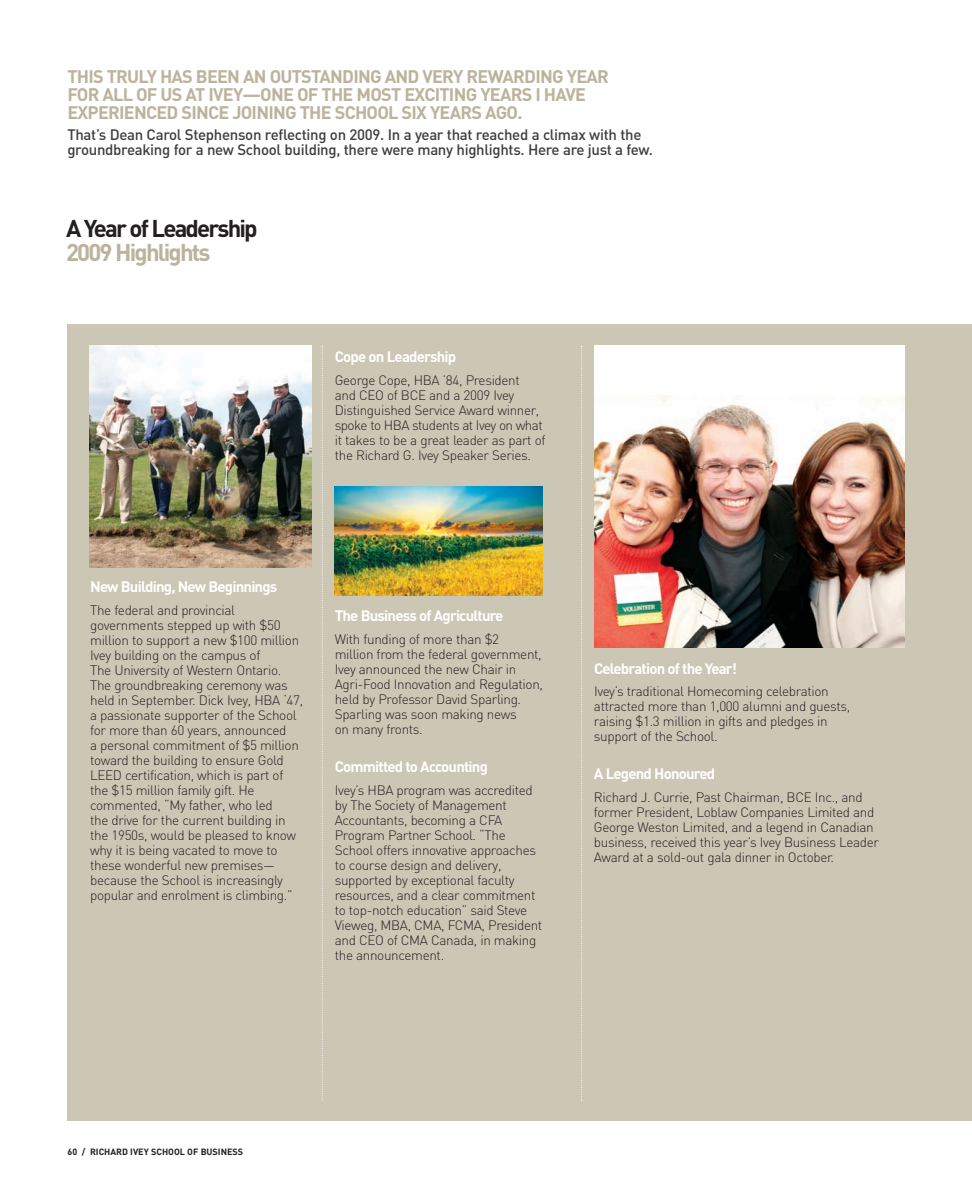
<style>
.page{position:relative;width:972px;height:1188px;background:#fff}
.page>*{position:absolute;margin:0;border:0;box-sizing:border-box;transform-origin:0 0}
.t1{font:700 24px "DIN";letter-spacing:-.075em;color:#231f20}
.t2{font:700 24px "DIN";letter-spacing:-.075em;color:#bcb39d}
.t3{font:700 18px/18px "DIN";letter-spacing:-.045em;color:#bcb39d}
.t4{font:500 15px/15px "DIN";letter-spacing:-.02em;color:#3e3e3f}
.t5{font:700 15px "DIN";letter-spacing:-.055em;color:#fff}
.t6{font:300 13.5px/15px "DIN";letter-spacing:-.025em;color:#231f20}
.t7{font:700 9px "DIN";color:#231f20}
</style>
<div class="page">
<div style="left:68px;top:324px;width:904px;height:796px;background:#ccc6b5"></div>
<img style="left:89px;top:346px;width:222px;height:222px">
<img style="left:335px;top:486px;width:207px;height:110px">
<div style="left:594px;top:346px;width:310px;height:302px;background:#fff"></div>
<img style="left:594px;top:395px;width:310px;height:253px">
<svg style="left:581px;top:346px;width:1px;height:755px"></svg>
<svg style="left:322px;top:345px;width:1px;height:756px"></svg>
<h2 class="t3" style="left:67px;top:68px;width:543px">THIS TRULY HAS BEEN AN OUTSTANDING AND VERY REWARDING YEAR<br>FOR ALL OF US AT IVEY—ONE OF THE MOST EXCITING YEARS I HAVE<br>EXPERIENCED SINCE JOINING THE SCHOOL SIX YEARS AGO.</h2>
<p class="t4" style="left:67px;top:127px;width:587px">That’s Dean Carol Stephenson reflecting on 2009. In a year that reached a climax with the groundbreaking for a new School building, there were many highlights. Here are just a few.</p>
<h1 class="t1" style="left:66px;top:215px;width:193px">A Year of Leadership</h1>
<h1 class="t2" style="left:66px;top:239px;width:146px">2009 Highlights</h1>
<p class="t5" style="left:335px;top:348px;width:123px">Cope on Leadership</p>
<p class="t6" style="left:335px;top:373px;width:212px">George Cope, HBA ’84, President<br>and CEO of BCE and a 2009 Ivey Distinguished Service Award winner, spoke to HBA students at Ivey on what it takes to be a great leader as part of the Richard G. Ivey Speaker Series.</p>
<p class="t5" style="left:90px;top:578px;width:189px">New Building, New Beginnings</p>
<p class="t6" style="left:90px;top:603px;width:215px">The federal and provincial governments stepped up with $50 million to support a new $100 million Ivey building on the campus of<br>The University of Western Ontario.<br>The groundbreaking ceremony was held in September. Dick Ivey, HBA ‘47, a passionate supporter of the School for more than 60 years, announced<br>a personal commitment of $5 million toward the building to ensure Gold LEED certification, which is part of the $15 million family gift. He commented, “My father, who led<br>the drive for the current building in the 1950s, would be pleased to know why it is being vacated to move to these wonderful new premises— because the School is increasingly popular and enrolment is climbing.”</p>
<p class="t5" style="left:335px;top:607px;width:170px">The Business of Agriculture</p>
<p class="t6" style="left:335px;top:632px;width:210px">With funding of more than $2<br>million from the federal government,<br>Ivey announced the new Chair in<br>Agri-Food Innovation and Regulation, held by Professor David Sparling.<br>Sparling was soon making news<br>on many fronts.</p>
<p class="t5" style="left:335px;top:758px;width:155px">Committed to Accounting</p>
<p class="t6" style="left:335px;top:783px;width:209px">Ivey’s HBA program was accredited by The Society of Management<br>Accountants, becoming a CFA<br>Program Partner School. “The<br>School offers innovative approaches to course design and delivery, supported by exceptional faculty resources, and a clear commitment to top-notch education” said Steve<br>Vieweg, MBA, CMA, FCMA, President and CEO of CMA Canada, in making the announcement.</p>
<p class="t5" style="left:594px;top:660px;width:145px">Celebration of the Year!</p>
<p class="t6" style="left:594px;top:684px;width:258px">Ivey’s traditional Homecoming celebration attracted more than 1,000 alumni and guests, raising $1.3 million in gifts and pledges in support of the School.</p>
<p class="t5" style="left:594px;top:765px;width:123px">A Legend Honoured</p>
<p class="t6" style="left:594px;top:790px;width:287px">Richard J. Currie, Past Chairman, BCE Inc., and former President, Loblaw Companies Limited and George Weston Limited, and a legend in Canadian business, received this year’s Ivey Business Leader Award at a sold-out gala dinner in October.</p>
<p class="t7" style="left:68px;top:1146px;width:177px">60 / RICHARD IVEY SCHOOL OF BUSINESS</p>
</div>
